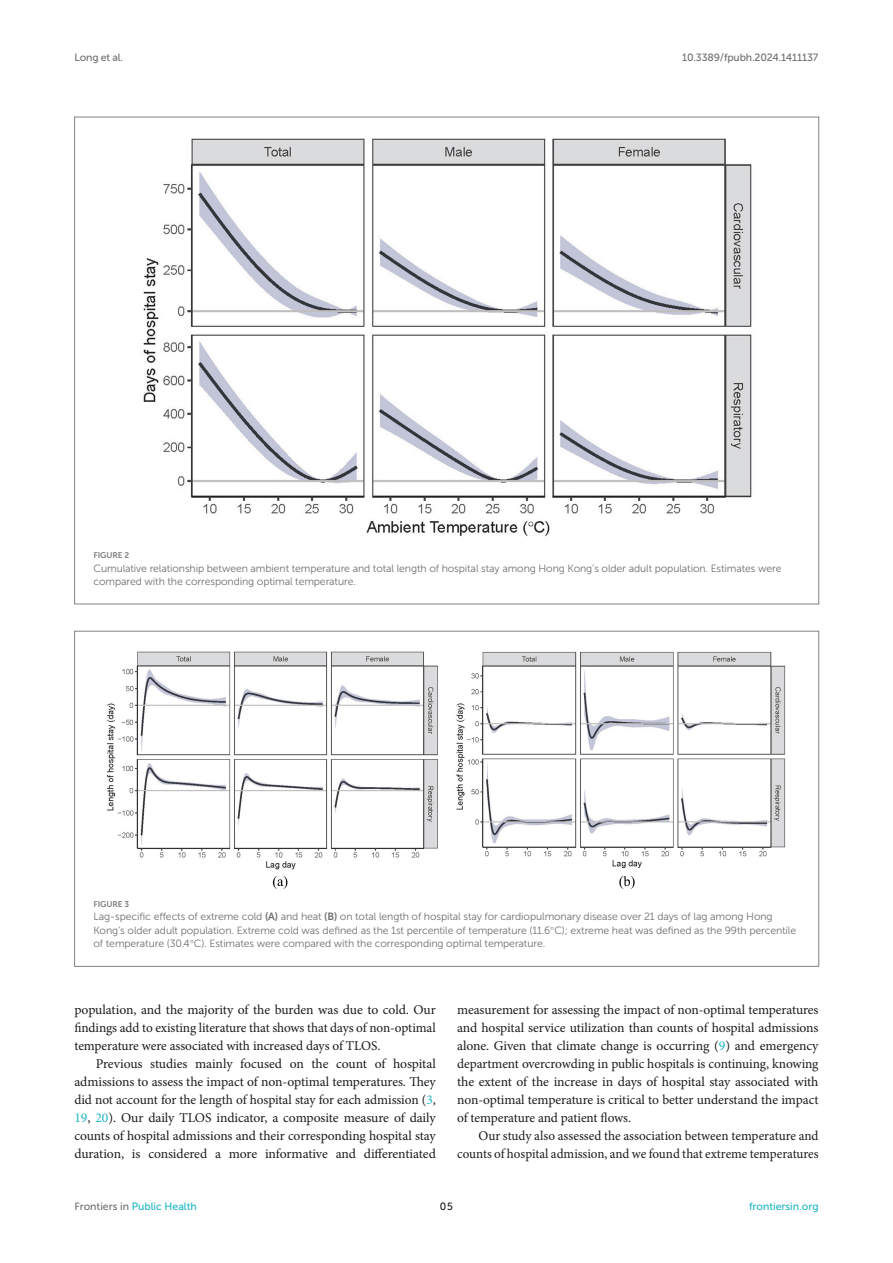
<style>
.page{position:relative;width:893px;height:1263px;background:#fff}
.page>*{position:absolute;margin:0;border:0;box-sizing:border-box;transform-origin:0 0}
.TEXT{font:13.5px/18px "Minion Pro";letter-spacing:-.005em;color:#1b1c1b;text-align:justify}
.FIG_LEG{font:10.5px/13.5px "Museo Sans 300";letter-spacing:-.01em;color:#706f70}
.t1{font:10.5px "Museo Sans 500";color:#1db5c3}
.t2{font:10.5px "Museo Sans 500";letter-spacing:-.015em;color:#706f70}
.t3{font:10.5px "Museo Sans 500";color:#1b1c1b}
.FIG_HD{font:8.25px "Museo Sans 700";letter-spacing:-.01em;color:#7e7f7f}
.s1{font-family:"Museo Sans 700"}
.s2{font-family:"STIX"}
.s3{color:#1db5c3}
.s4{color:#706f70}
</style>
<div class="page">
<img style="left:143px;top:138px;width:609px;height:398px">
<img style="left:107px;top:651px;width:679px;height:237px">
<p class="t2" style="left:74px;top:51px;width:50px">Long et al.</p>
<p class="t2" style="left:682px;top:51px;width:138px">10.3389/fpubh.2024.1411137</p>
<p class="FIG_HD" style="left:94px;top:551px;width:37px">FIGURE 2</p>
<p class="FIG_LEG" style="left:94px;top:561px;width:689px">Cumulative relationship between ambient temperature and total length of hospital stay among Hong Kong’s older adult population. Estimates were compared with the corresponding optimal temperature.</p>
<p class="FIG_HD" style="left:94px;top:899px;width:37px">FIGURE 3</p>
<p class="FIG_LEG" style="left:94px;top:910px;width:704px">Lag-specific effects of extreme cold <span class="s1">(A)</span> and heat <span class="s1">(B)</span> on total length of hospital stay for cardiopulmonary disease over 21 days of lag among Hong<br>Kong’s older adult population. Extreme cold was defined as the 1st percentile of temperature (11.6<span class="s2">°</span>C); extreme heat was defined as the 99th percentile of temperature (30.4<span class="s2">°</span>C). Estimates were compared with the corresponding optimal temperature.</p>
<p class="TEXT" style="left:74px;top:1001px;width:363px">population, and the majority of the burden was due to cold. Our findings add to existing literature that shows that days of non-optimal temperature were associated with increased days of TLOS.</p>
<p class="TEXT" style="left:74px;top:1055px;width:363px;text-indent:21px">Previous studies mainly focused on the count of hospital admissions to assess the impact of non-optimal temperatures. They did not account for the length of hospital stay for each admission (<span class="s3">3</span>, <span class="s3">19</span>, <span class="s3">20</span>). Our daily TLOS indicator, a composite measure of daily counts of hospital admissions and their corresponding hospital stay duration, is considered a more informative and differentiated</p>
<p class="TEXT" style="left:457px;top:1001px;width:363px">measurement for assessing the impact of non-optimal temperatures and hospital service utilization than counts of hospital admissions alone. Given that climate change is occurring (<span class="s3">9</span>) and emergency department overcrowding in public hospitals is continuing, knowing the extent of the increase in days of hospital stay associated with non-optimal temperature is critical to better understand the impact of temperature and patient flows.</p>
<p class="TEXT" style="left:457px;top:1127px;width:363px;text-align:right">Our study also assessed the association between temperature and counts of hospital admission, and we found that extreme temperatures</p>
<p class="t1" style="left:74px;top:1200px;width:124px"><span class="s4">Frontiers in</span> Public Health</p>
<p class="t3" style="left:440px;top:1200px;width:14px">05</p>
<p class="t1" style="left:749px;top:1200px;width:71px">frontiersin.org</p>
</div>
